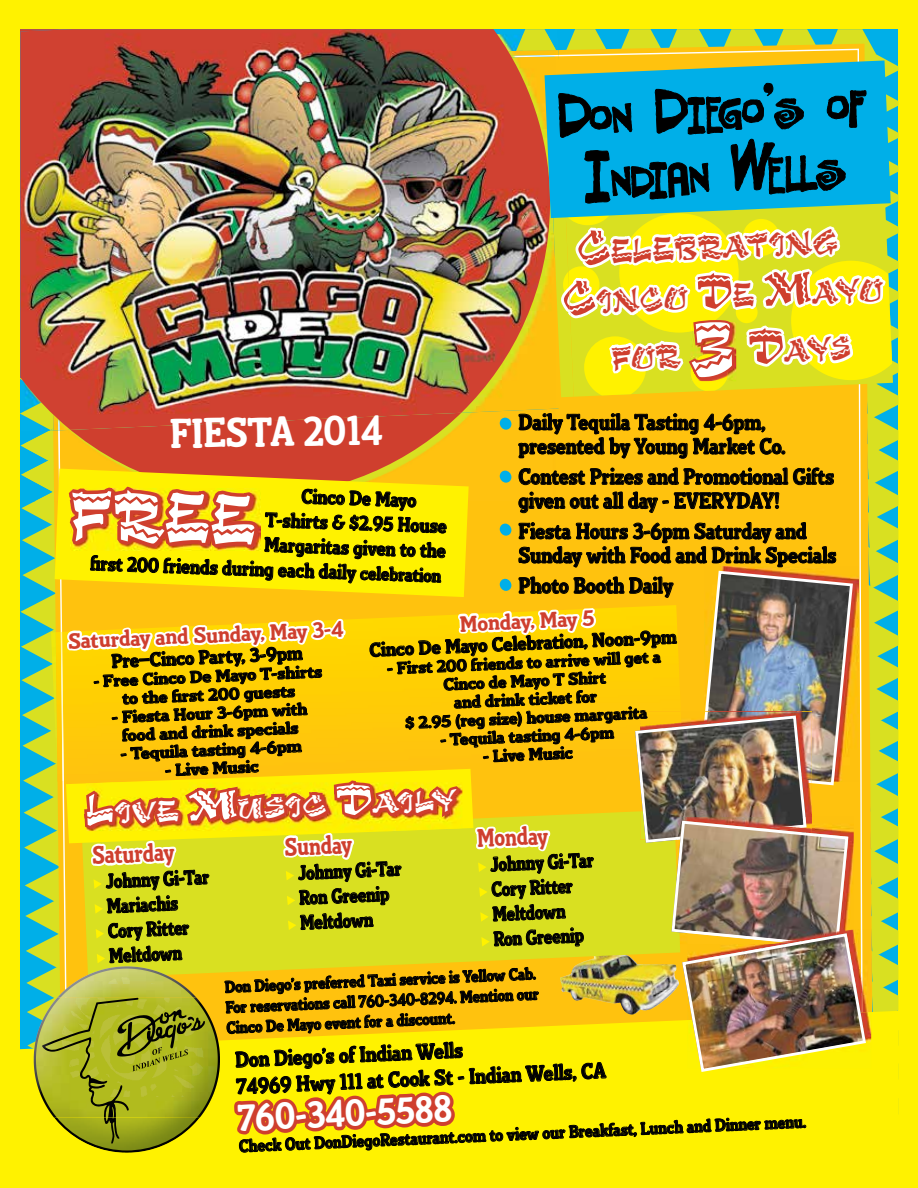
<style>
.page{position:relative;width:918px;height:1188px;background:#fff200}
.page>*{position:absolute;margin:0;border:0;box-sizing:border-box;transform-origin:0 0}
.t1{font:78.15px "Arriba Arriba Std";color:#fff}
.t2{font:71.55px "Arriba Arriba Std";color:#fff}
.t3{font:62.7px "Mosquito Fiesta ITC Std";color:#000}
.t4{font:42.45px "Pueblo Std";color:#fff}
.t5{font:38.4px "Pueblo Std";color:#fff}
.t6{font:34.35px/49.5px "Arriba Arriba Std";color:#cf3f2e}
.t7{font:30.6px "Arriba Arriba Std";color:#fff;scale:1.15 1}
.t8{font:25.95px "Pueblo Std";color:#cf3f2e;scale:.93 1}
.t9{font:22.65px/24px "Pueblo Std";color:#000}
.t10{font:22.65px "Pueblo Std";color:#cf3f2e;scale:1.07 1}
.t11{font:22.2px/27.3px "Pueblo Std";color:#000}
.t12{font:20.7px/24.9px "Pueblo Std";color:#000;scale:.93 1}
.t13{font:20.55px "Pueblo Std";color:#000}
.t14{font:19.8px "Pueblo Std";color:#000;scale:1.07 1}
.t15{font:17.7px "Pueblo Std";color:#000}
.t16{font:16.95px/18.5px "Pueblo Std";color:#000;text-align:center;scale:1.15 1}
.t17{font:16.95px/20.5px "Pueblo Std";color:#000}
.t18{font:16.95px/18.3px "Pueblo Std";color:#000;text-align:center;scale:1.2 1}
.t19{font:16.95px/18.5px "Pueblo Std";color:#000;text-align:center;scale:1.07 1}
.s1{font-size:19.2px}
.s2{font-size:49.05px}
.s3{font-size:43.65px}
</style>
<div class="page">
<img style="left:21px;top:29px;width:877px;height:1124px">
<h3 class="t3" style="left:686px;top:81px;width:180px;rotate:-2deg">iego s of</h3>
<h3 class="t3" style="left:610px;top:148px;width:100px;rotate:-2deg">nDian</h3>
<h3 class="t3" style="left:767px;top:141px;width:79px;rotate:-2deg">ells</h3>
<h3 class="t4" style="left:169px;top:411px;width:214px;rotate:-1deg">FIESTA 2014</h3>
<p class="t13" style="left:302px;top:486px;width:116px;rotate:2deg">Cinco De Mayo</p>
<p class="t13" style="left:265px;top:509px;width:183px;rotate:2deg">T-shirts &amp; $2.95 House</p>
<p class="t13" style="left:265px;top:534px;width:183px;rotate:2deg">Margaritas given to the</p>
<p class="t13" style="left:91px;top:552px;width:352px;rotate:2deg">fi rst 200 friends during each daily <span class="s1">celebration</span></p>
<h2 class="t2" style="left:71px;top:474px;width:188px;rotate:2deg">free</h2>
<h3 class="t6" style="left:592px;top:232px;width:289px;text-indent:-16px;rotate:-3deg"><span class="s2">C</span>elebrating inCo <span class="s2">D</span>e <span class="s2">M</span>ayo</h3>
<h1 class="t1" style="left:692px;top:304px;width:45px">3</h1>
<h3 class="t6" style="left:748px;top:331px;width:103px;rotate:-3deg"><span class="s2">D</span>ays</h3>
<p class="t9" style="left:518px;top:410px;width:269px">Daily Tequila Tasting 4-6pm, presented by Young Market Co.</p>
<p class="t9" style="left:518px;top:465px;width:317px">Contest Prizes and Promotional Gifts given out all day - EVERYDAY!</p>
<p class="t9" style="left:518px;top:519px;width:319px">Fiesta Hours 3-6pm Saturday and<br>Sunday with Food and Drink Specials</p>
<p class="t9" style="left:518px;top:574px;width:156px">Photo Booth Daily</p>
<p class="t10" style="left:68px;top:630px;width:259px;rotate:-3deg">Saturday and Sunday, May 3-4</p>
<p class="t14" style="left:111px;top:650px;width:180px;rotate:-2deg">Pre–Cinco Party, 3-9pm</p>
<p class="t19" style="left:93px;top:671px;width:215px;rotate:-2deg">- Free Cinco De Mayo T-shirts to the fi rst 200 guests</p>
<p class="t18" style="left:111px;top:708px;width:165px;rotate:-2deg">- Fiesta Hour 3-6pm with food and drink specials</p>
<p class="t18" style="left:120px;top:744px;width:153px;rotate:-2deg">- Tequila tasting 4-6pm</p>
<p class="t18" style="left:165px;top:761px;width:80px;rotate:-2deg">- Live Music</p>
<p class="t10" style="left:459px;top:613px;width:127px;rotate:-3deg">Monday, May 5</p>
<p class="t14" style="left:369px;top:638px;width:289px;rotate:-2deg">Cinco De Mayo Celebration, Noon-9pm</p>
<p class="t16" style="left:387px;top:658px;width:240px;rotate:-2deg">- First 200 friends to arrive will get a<br>Cinco de Mayo T Shirt<br>and drink ticket for<br>$ 2.95 (reg size) house margarita</p>
<p class="t16" style="left:440px;top:730px;width:153px;rotate:-2deg">- Tequila tasting 4-6pm</p>
<p class="t16" style="left:483px;top:747px;width:80px;rotate:-2deg">- Live Music</p>
<h3 class="t7" style="left:85px;top:796px;width:324px;rotate:-2deg"><span class="s3">l</span>ive <span class="s3">M</span>usiC <span class="s3">D</span>aily</h3>
<p class="t8" style="left:92px;top:841px;width:90px;rotate:-2deg">Saturday</p>
<p class="t12" style="left:105px;top:869px;width:113px;rotate:-2deg">Johnny Gi-Tar<br>Mariachis<br>Cory Ritter<br>Meltdown</p>
<p class="t8" style="left:284px;top:833px;width:74px;rotate:-2deg">Sunday</p>
<p class="t12" style="left:298px;top:860px;width:113px;rotate:-2deg">Johnny Gi-Tar<br>Ron Greenip<br>Meltdown</p>
<p class="t8" style="left:477px;top:825px;width:78px;rotate:-2deg">Monday</p>
<p class="t12" style="left:490px;top:852px;width:113px;rotate:-2deg">Johnny Gi-Tar<br>Cory Ritter<br>Meltdown<br>Ron Greenip</p>
<p class="t17" style="left:224px;top:976px;width:315px;rotate:-2deg">Don Diego’s preferred Taxi service is Yellow Cab.<br>For reservations call 760-340-8294. Mention our<br>Cinco De Mayo event for a discount.</p>
<p class="t11" style="left:234px;top:1047px;width:371px;rotate:-3deg">Don Diego’s of Indian Wells<br>74969 Hwy 111 at Cook St - Indian Wells, CA</p>
<h3 class="t5" style="left:237px;top:1097px;width:216px;rotate:-2deg">760-340-5588</h3>
<p class="t15" style="left:239px;top:1139px;width:569px;rotate:-3deg">Check Out DonDiegoRestaurant.com to view our Breakfast, Lunch and Dinner menu.</p>
</div>
